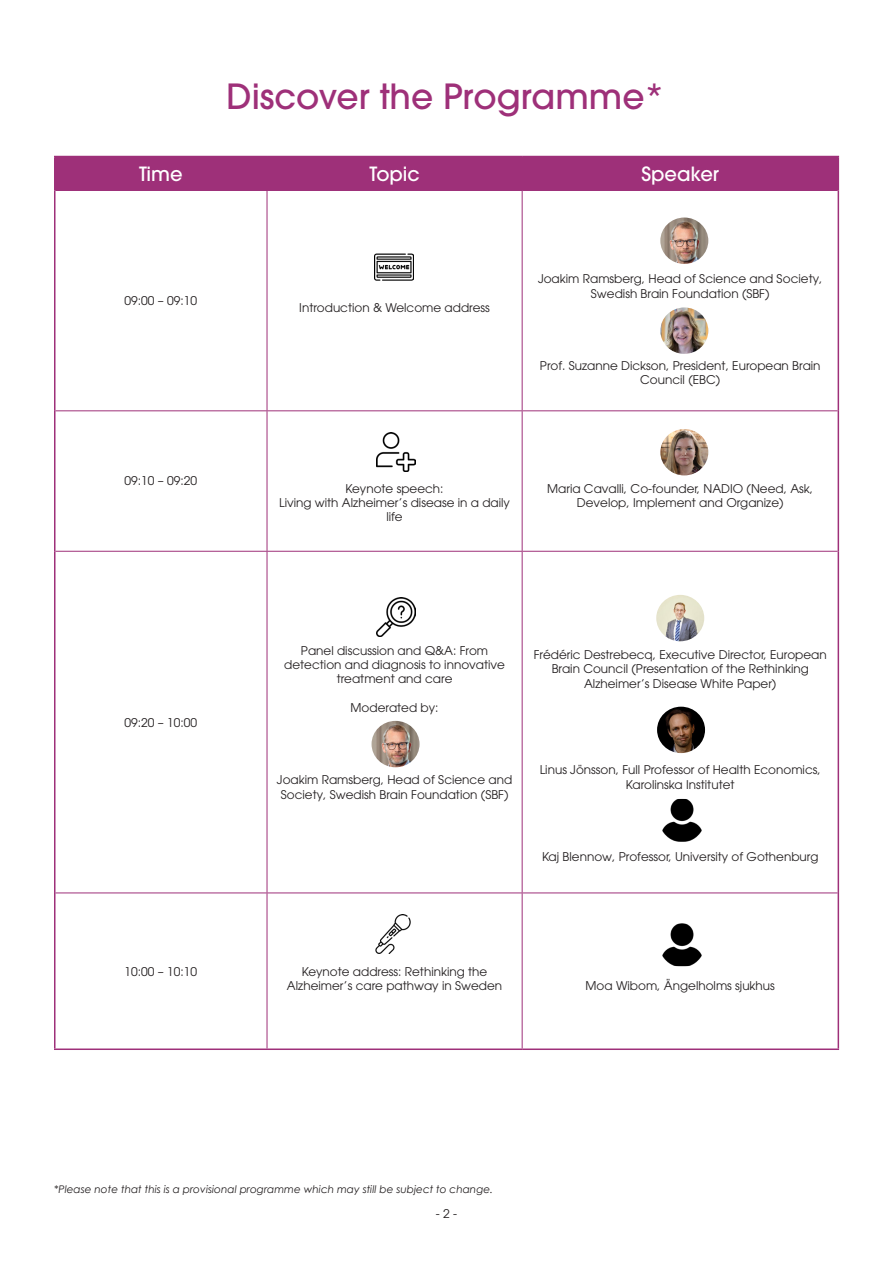
<style>
.page{position:relative;width:893px;height:1263px;background:#fff}
.page>*{position:absolute;margin:0;border:0;box-sizing:border-box;transform-origin:0 0}
.t1{font:500 34.5px "ITC Avant Garde Pro";color:#9e3079}
.t2{font:500 19.5px "ITC Avant Garde Pro";color:#fff}
.t3{font:12px/14.4px "ITC Avant Garde Pro";color:#231f20;text-align:center}
.t4{font:italic 10.5px "Century Gothic";color:#231f20}
</style>
<div class="page">
<div style="left:56px;top:157px;width:782px;height:33px;background:#9e3079"></div>
<hr style="left:267px;top:157px;width:1px;height:33px;background:#9e3079">
<hr style="left:522px;top:157px;width:1px;height:33px;background:#9e3079">
<hr style="left:56px;top:190px;width:211px;height:1px;background:#9e3079">
<hr style="left:267px;top:190px;width:255px;height:1px;background:#9e3079">
<hr style="left:267px;top:191px;width:1px;height:219px;background:#9e3079">
<hr style="left:522px;top:190px;width:316px;height:1px;background:#9e3079">
<hr style="left:522px;top:191px;width:1px;height:219px;background:#9e3079">
<hr style="left:56px;top:410px;width:211px;height:1px;background:#9e3079">
<hr style="left:267px;top:410px;width:255px;height:1px;background:#9e3079">
<hr style="left:267px;top:411px;width:1px;height:140px;background:#9e3079">
<hr style="left:522px;top:410px;width:316px;height:1px;background:#9e3079">
<hr style="left:522px;top:411px;width:1px;height:140px;background:#9e3079">
<hr style="left:56px;top:551px;width:211px;height:1px;background:#9e3079">
<hr style="left:267px;top:551px;width:255px;height:1px;background:#9e3079">
<hr style="left:267px;top:552px;width:1px;height:340px;background:#9e3079">
<hr style="left:522px;top:551px;width:316px;height:1px;background:#9e3079">
<hr style="left:522px;top:552px;width:1px;height:340px;background:#9e3079">
<hr style="left:267px;top:893px;width:1px;height:155px;background:#9e3079">
<hr style="left:522px;top:893px;width:1px;height:155px;background:#9e3079">
<hr style="left:54px;top:156px;width:213px;height:1px;background:#9e3079">
<hr style="left:54px;top:157px;width:2px;height:33px;background:#9e3079">
<hr style="left:267px;top:156px;width:255px;height:1px;background:#9e3079">
<hr style="left:522px;top:156px;width:317px;height:1px;background:#9e3079">
<hr style="left:838px;top:157px;width:1px;height:33px;background:#9e3079">
<hr style="left:54px;top:190px;width:2px;height:221px;background:#9e3079">
<hr style="left:838px;top:190px;width:1px;height:221px;background:#9e3079">
<hr style="left:54px;top:411px;width:2px;height:140px;background:#9e3079">
<hr style="left:838px;top:411px;width:1px;height:140px;background:#9e3079">
<hr style="left:54px;top:551px;width:2px;height:342px;background:#9e3079">
<hr style="left:838px;top:551px;width:1px;height:342px;background:#9e3079">
<hr style="left:54px;top:893px;width:2px;height:155px;background:#9e3079">
<hr style="left:838px;top:893px;width:1px;height:155px;background:#9e3079">
<hr style="left:54px;top:1048px;width:213px;height:2px;background:#9e3079">
<hr style="left:267px;top:1048px;width:255px;height:2px;background:#9e3079">
<hr style="left:522px;top:1048px;width:317px;height:2px;background:#9e3079">
<hr style="left:56px;top:892px;width:211px;height:1px;background:#9e3079">
<hr style="left:267px;top:892px;width:255px;height:1px;background:#9e3079">
<hr style="left:522px;top:892px;width:316px;height:1px;background:#9e3079">
<img style="left:656px;top:595px;width:48px;height:46px">
<img style="left:375px;top:253px;width:39px;height:28px">
<img style="left:376px;top:433px;width:39px;height:39px">
<img style="left:376px;top:597px;width:39px;height:39px">
<img style="left:375px;top:914px;width:36px;height:39px">
<img style="left:660px;top:218px;width:48px;height:46px">
<img style="left:660px;top:307px;width:48px;height:47px">
<img style="left:657px;top:707px;width:48px;height:46px">
<img style="left:372px;top:721px;width:48px;height:46px">
<img style="left:660px;top:429px;width:48px;height:46px">
<img style="left:662px;top:799px;width:40px;height:43px">
<img style="left:662px;top:923px;width:40px;height:43px">
<p class="t1" style="left:226px;top:75px;width:439px">Discover the Programme*</p>
<p class="t2" style="left:139px;top:161px;width:45px">Time</p>
<p class="t2" style="left:369px;top:161px;width:52px">Topic</p>
<p class="t2" style="left:641px;top:161px;width:79px">Speaker</p>
<p class="t3" style="left:125px;top:293px;width:74px">09:00 – 09:10</p>
<p class="t3" style="left:125px;top:474px;width:74px">09:10 – 09:20</p>
<p class="t3" style="left:299px;top:301px;width:192px">Introduction &amp; Welcome address</p>
<p class="t3" style="left:538px;top:272px;width:286px">Joakim Ramsberg, Head of Science and Society,<br>Swedish Brain Foundation (SBF)</p>
<p class="t3" style="left:540px;top:358px;width:282px">Prof. Suzanne Dickson, President, European Brain<br>Council (EBC)</p>
<p class="t3" style="left:346px;top:481px;width:100px">Keynote speech:</p>
<p class="t3" style="left:279px;top:495px;width:232px">Living with Alzheimer’s disease in a daily life</p>
<p class="t3" style="left:547px;top:481px;width:268px">Maria Cavalli, Co-founder, NADIO (Need, Ask,<br>Develop, Implement and Organize)</p>
<p class="t3" style="left:125px;top:715px;width:74px">09:20 – 10:00</p>
<p class="t3" style="left:284px;top:643px;width:222px">Panel discussion and Q&amp;A: From detection and diagnosis to innovative treatment and care</p>
<p class="t3" style="left:351px;top:700px;width:89px">Moderated by:</p>
<p class="t3" style="left:277px;top:772px;width:237px">Joakim Ramsberg, Head of Science and<br>Society, Swedish Brain Foundation (SBF)</p>
<p class="t3" style="left:534px;top:647px;width:294px">Frédéric Destrebecq, Executive Director, European<br>Brain Council (Presentation of the Rethinking<br>Alzheimer’s Disease White Paper)</p>
<p class="t3" style="left:540px;top:762px;width:282px">Linus Jönsson, Full Professor of Health Economics,<br>Karolinska Institutet</p>
<p class="t3" style="left:542px;top:849px;width:278px">Kaj Blennow, Professor, University of Gothenburg</p>
<p class="t3" style="left:125px;top:964px;width:74px">10:00 – 10:10</p>
<p class="t3" style="left:287px;top:964px;width:217px">Keynote address: Rethinking the<br>Alzheimer’s care pathway in Sweden</p>
<p class="t3" style="left:586px;top:978px;width:191px">Moa Wibom, Ängelholms sjukhus</p>
<p class="t4" style="left:54px;top:1182px;width:441px">*Please note that this is a provisional programme which may still be subject to change.</p>
<p class="t3" style="left:436px;top:1206px;width:23px">- 2 -</p>
</div>
